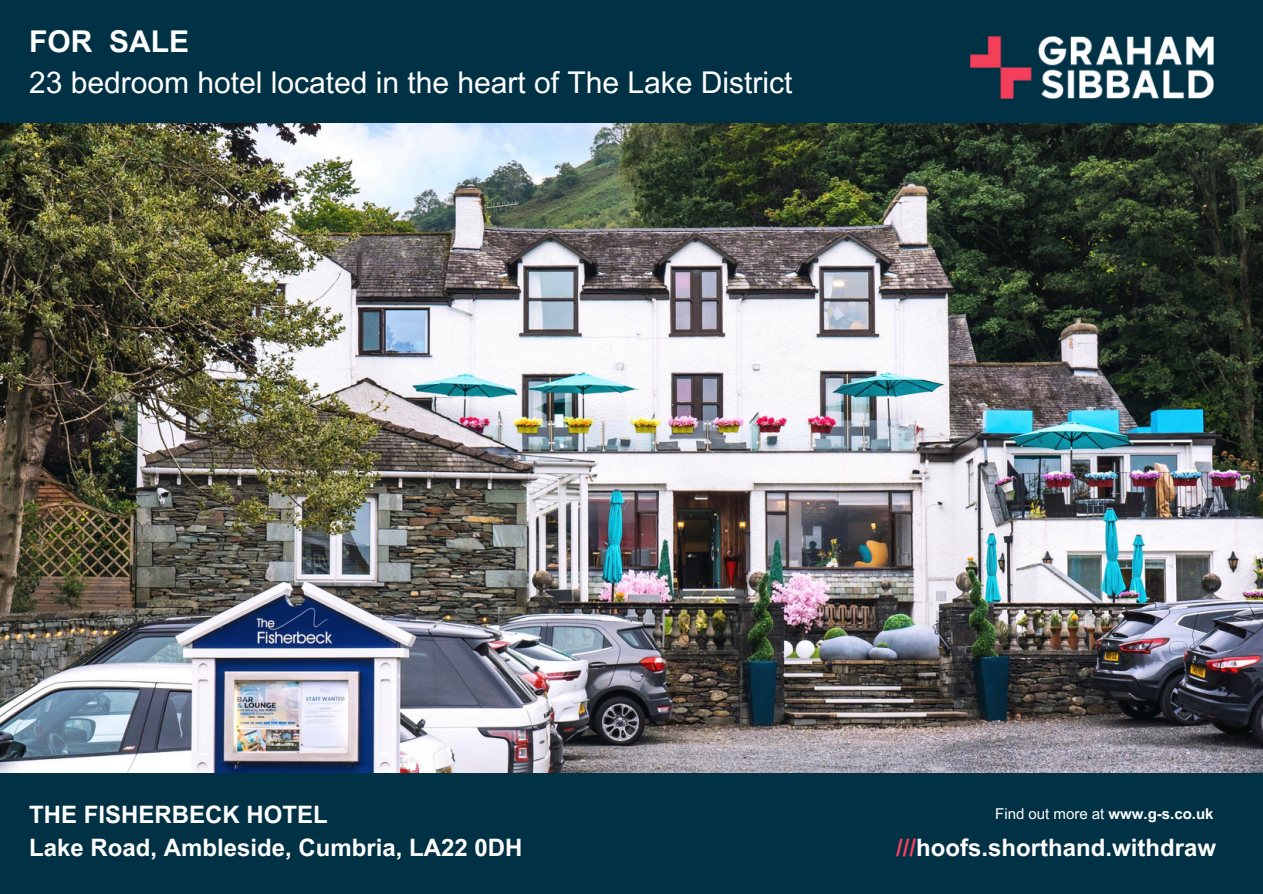
<style>
.page{position:relative;width:1263px;height:894px;background:#fff}
.page>*{position:absolute;margin:0;border:0;box-sizing:border-box;transform-origin:0 0}
.t1{font:30px/41.7px "Arial MT Pro";color:#fff}
.t2{font:700 24px/32.7px "Arial MT Pro";color:#fff}
.t3{font:15px "Arial MT Pro";color:#fff}
.s1{font-weight:700}
.s2{color:#f53f5b}
</style>
<div class="page">
<div style="left:0;top:0;width:1263px;height:151px;background:#003145"></div>
<img style="left:971px;top:37px;width:243px;height:62px">
<img style="left:0;top:124px;width:1263px;height:649px">
<div style="left:0;top:773px;width:1263px;height:120px;background:#003145"></div>
<p class="t1" style="left:29px;top:24px;width:765px"><span class="s1">FOR SALE<br></span>23 bedroom hotel located in the heart of The Lake District</p>
<h2 class="t2" style="left:29px;top:801px;width:495px">THE FISHERBECK HOTEL<br>Lake Road, Ambleside, Cumbria, LA22 0DH</h2>
<p class="t3" style="left:995px;top:808px;width:220px">Find out more at <span class="s1">www.g-s.co.uk</span></p>
<h2 class="t2" style="left:896px;top:833px;width:321px"><span class="s2">///</span>hoofs.shorthand.withdraw</h2>
</div>
